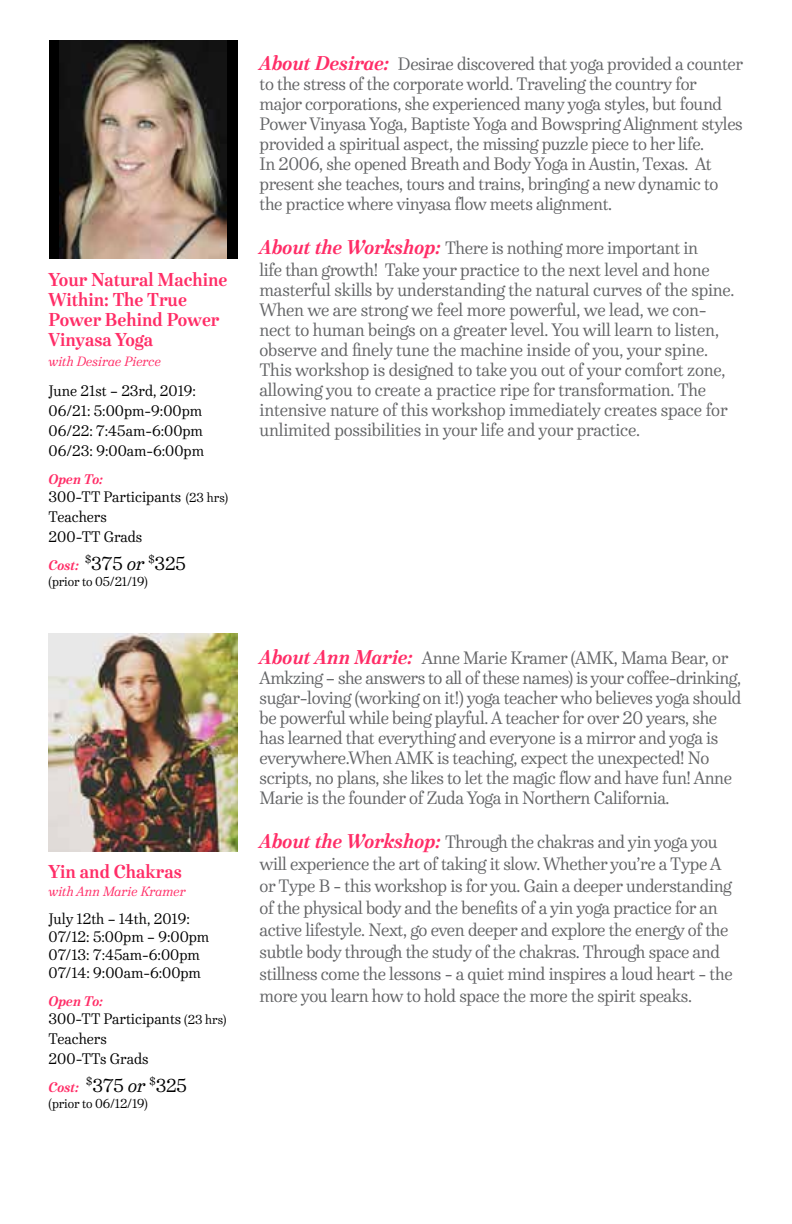
<style>
.page{position:relative;width:792px;height:1224px;background:#fff}
.page>*{position:absolute;margin:0;border:0;box-sizing:border-box;transform-origin:0 0}
.t1{font:700 18.8px/20px "Urge Text";color:#ff2d67}
.t2{font:18.8px "Urge Text";letter-spacing:-.005em;color:#000}
.t3{font:18px/20px "Urge Text";letter-spacing:-.02em;color:#636466}
.t4{font:15.4px/20px "Urge Text";color:#000}
.t5{font:15.2px/20px "Urge Text";color:#000}
.t6{font:italic 700 14px "Urge Text";color:#ff2d67}
.t7{font:italic 13.4px "Urge Text";color:#ff2d67}
.t8{font:13px "Urge Text";letter-spacing:-.01em;color:#000}
.s1{font-size:13px}
.s2{font-style:italic}
.s3{font-weight:700;font-style:italic;font-size:20px;color:#ff2d67}
</style>
<div class="page">
<div style="left:49px;top:41px;width:188px;height:218px;background:#000"></div>
<img style="left:59px;top:41px;width:168px;height:218px">
<img style="left:49px;top:633px;width:188px;height:218px">
<p class="t1" style="left:49px;top:269px;width:180px">Your Natural Machine<br>Within: The True<br>Power Behind Power<br>Vinyasa Yoga</p>
<p class="t7" style="left:49px;top:353px;width:114px">with Desirae Pierce</p>
<p class="t5" style="left:49px;top:381px;width:157px">June 21st – 23rd, 2019:<br>06/21: 5:00pm-9:00pm<br>06/22: 7:45am-6:00pm<br>06/23: 9:00am-6:00pm</p>
<p class="t6" style="left:49px;top:471px;width:56px">Open To:</p>
<p class="t5" style="left:49px;top:487px;width:181px">300-TT Participants <span class="s1">(23 hrs)</span></p>
<p class="t4" style="left:49px;top:507px;width:95px">Teachers<br>200-TT Grads</p>
<p class="t6" style="left:49px;top:557px;width:32px">Cost:</p>
<p class="t2" style="left:85px;top:552px;width:102px"><sup>$</sup>375 <span class="s2">or</span> <sup>$</sup>325</p>
<p class="t8" style="left:49px;top:574px;width:101px">(prior to 05/21/19)</p>
<p class="t1" style="left:49px;top:861px;width:135px">Yin and Chakras</p>
<p class="t7" style="left:49px;top:883px;width:139px">with Ann Marie Kramer</p>
<p class="t5" style="left:49px;top:910px;width:162px;line-height:18px">July 12th – 14th, 2019:<br>07/12: 5:00pm – 9:00pm<br>07/13: 7:45am-6:00pm<br>07/14: 9:00am-6:00pm</p>
<p class="t6" style="left:49px;top:993px;width:56px">Open To:</p>
<p class="t5" style="left:49px;top:1009px;width:179px">300-TT Participants <span class="s1">(23 hrs)</span></p>
<p class="t4" style="left:49px;top:1029px;width:101px">Teachers<br>200-TTs Grads</p>
<p class="t6" style="left:49px;top:1079px;width:32px">Cost:</p>
<p class="t2" style="left:86px;top:1075px;width:102px"><sup>$</sup>375 <span class="s2">or</span> <sup>$</sup>325</p>
<p class="t8" style="left:49px;top:1096px;width:101px">(prior to 06/12/19)</p>
<p class="t3" style="left:260px;top:54px;width:485px"><span class="s3">About Desirae:</span> Desirae discovered that yoga provided a counter to the stress of the corporate world. Traveling the country for major corporations, she experienced many yoga styles, but found Power Vinyasa Yoga, Baptiste Yoga and Bowspring Alignment styles provided a spiritual aspect, the missing puzzle piece to her life.<br>In 2006, she opened Breath and Body Yoga in Austin, Texas. At present she teaches, tours and trains, bringing a new dynamic to the practice where vinyasa flow meets alignment.</p>
<p class="t3" style="left:260px;top:237px;width:452px;line-height:22px"><span class="s3">About the Workshop:</span> There is nothing more important in life than growth! Take your practice to the next level and hone</p>
<p class="t3" style="left:260px;top:280px;width:477px">masterful skills by understanding the natural curves of the spine.<br>When we are strong we feel more powerful, we lead, we con&shy;nect to human beings on a greater level. You will learn to listen, observe and finely tune the machine inside of you, your spine.<br>This workshop is designed to take you out of your comfort zone, allowing you to create a practice ripe for transformation. The intensive nature of this workshop immediately creates space for unlimited possibilities in your life and your practice.</p>
<p class="t3" style="left:260px;top:648px;width:483px"><span class="s3">About Ann Marie:</span> Anne Marie Kramer (AMK, Mama Bear, or Amkzing – she answers to all of these names) is your coffee-drinking, sugar-loving (working on it!) yoga teacher who believes yoga should be powerful while being playful. A teacher for over 20 years, she has learned that everything and everyone is a mirror and yoga is everywhere.When AMK is teaching, expect the unexpected! No scripts, no plans, she likes to let the magic flow and have fun! Anne Marie is the founder of Zuda Yoga in Northern California.</p>
<p class="t3" style="left:260px;top:831px;width:475px;line-height:22px"><span class="s3">About the Workshop:</span> Through the chakras and yin yoga you will experience the art of taking it slow. Whether you’re a Type A or Type B - this workshop is for you. Gain a deeper understanding of the physical body and the benefits of a yin yoga practice for an active lifestyle. Next, go even deeper and explore the energy of the subtle body through the study of the chakras. Through space and stillness come the lessons - a quiet mind inspires a loud heart - the more you learn how to hold space the more the spirit speaks.</p>
</div>
